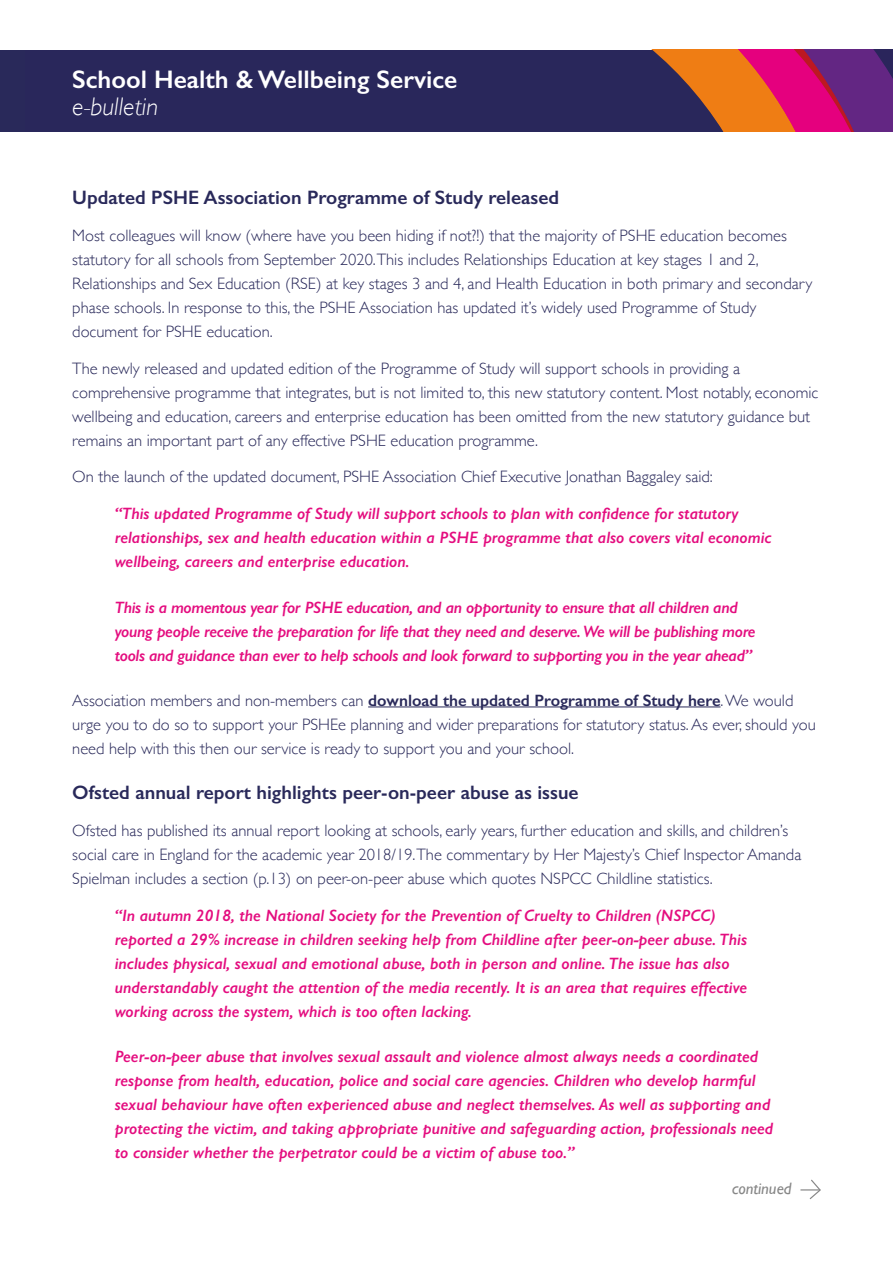
<style>
.page{position:relative;width:893px;height:1263px;background:#fff}
.page>*{position:absolute;margin:0;border:0;box-sizing:border-box;transform-origin:0 0}
.t1{font:600 25.5px "Gill Sans";color:#fff}
.t2{font:italic 300 25.5px "Gill Sans";color:#fff}
.t3{font:600 19.5px "Gill Sans";color:#29295a}
.t4{font:300 16.5px/24px "Gill Sans";color:#29295a}
.t5{font:italic 600 16.5px/24px "Gill Sans";color:#e40d7f}
.t6{font:italic 600 16.5px/24px "Gill Sans";letter-spacing:-.02em;color:#e40d7f}
.t7{font:italic 16.5px "Gill Sans";color:#878787}
.s1{font-weight:600}
</style>
<div class="page">
<div style="left:0;top:50px;width:893px;height:82px;background:#29295a"></div>
<svg style="left:652px;top:50px;width:241px;height:82px"></svg>
<hr style="left:368px;top:706px;width:352px;height:1px;background:#29295a">
<svg style="left:801px;top:1179px;width:20px;height:21px"></svg>
<h1 class="t1" style="left:72px;top:64px;width:387px">School Health &amp; Wellbeing Service</h1>
<h1 class="t2" style="left:72px;top:92px;width:87px">e-bulletin</h1>
<p class="t3" style="left:72px;top:186px;width:488px">Updated PSHE Association Programme of Study released</p>
<p class="t4" style="left:72px;top:223px;width:742px">Most colleagues will know (where have you been hiding if not?!) that the majority of PSHE education becomes statutory for all schools from September 2020.This includes Relationships Education at key stages 1 and 2, Relationships and Sex Education (RSE) at key stages 3 and 4, and Health Education in both primary and secondary phase schools. In response to this, the PSHE Association has updated it’s widely used Programme of Study document for PSHE education.</p>
<p class="t4" style="left:72px;top:355px;width:748px">The newly released and updated edition of the Programme of Study will support schools in providing a comprehensive programme that integrates, but is not limited to, this new statutory content. Most notably, economic wellbeing and education, careers and enterprise education has been omitted from the new statutory guidance but remains an important part of any effective PSHE education programme.</p>
<p class="t4" style="left:72px;top:464px;width:642px">On the launch of the updated document, PSHE Association Chief Executive Jonathan Baggaley said:</p>
<p class="t5" style="left:115px;top:501px;width:658px">“This updated Programme of Study will support schools to plan with confidence for statutory relationships, sex and health education within a PSHE programme that also covers vital economic wellbeing, careers and enterprise education.</p>
<p class="t6" style="left:115px;top:595px;width:642px">This is a momentous year for PSHE education, and an opportunity to ensure that all children and young people receive the preparation for life that they need and deserve. We will be publishing more tools and guidance than ever to help schools and look forward to supporting you in the year ahead”</p>
<p class="t4" style="left:72px;top:688px;width:745px">Association members and non-members can <span class="s1">download the updated Programme of Study here</span>. We would urge you to do so to support your PSHEe planning and wider preparations for statutory status. As ever, should you need help with this then our service is ready to support you and your school.</p>
<p class="t3" style="left:72px;top:780px;width:508px">Ofsted annual report highlights peer-on-peer abuse as issue</p>
<p class="t4" style="left:72px;top:817px;width:731px">Ofsted has published its annual report looking at schools, early years, further education and skills, and children’s social care in England for the academic year 2018/19.The commentary by Her Majesty’s Chief Inspector Amanda<br>Spielman includes a section (p.13) on peer-on-peer abuse which quotes NSPCC Childline statistics.</p>
<p class="t5" style="left:115px;top:903px;width:634px">“In autumn 2018, the National Society for the Prevention of Cruelty to Children (NSPCC) reported a 29% increase in children seeking help from Childline after peer-on-peer abuse. This includes physical, sexual and emotional abuse, both in person and online. The issue has also understandably caught the attention of the media recently. It is an area that requires effective working across the system, which is too often lacking.</p>
<p class="t5" style="left:115px;top:1044px;width:660px">Peer-on-peer abuse that involves sexual assault and violence almost always needs a coordinated response from health, education, police and social care agencies. Children who develop harmful sexual behaviour have often experienced abuse and neglect themselves. As well as supporting and protecting the victim, and taking appropriate punitive and safeguarding action, professionals need to consider whether the perpetrator could be a victim of abuse too.”</p>
<p class="t7" style="left:732px;top:1179px;width:61px">continued</p>
</div>
